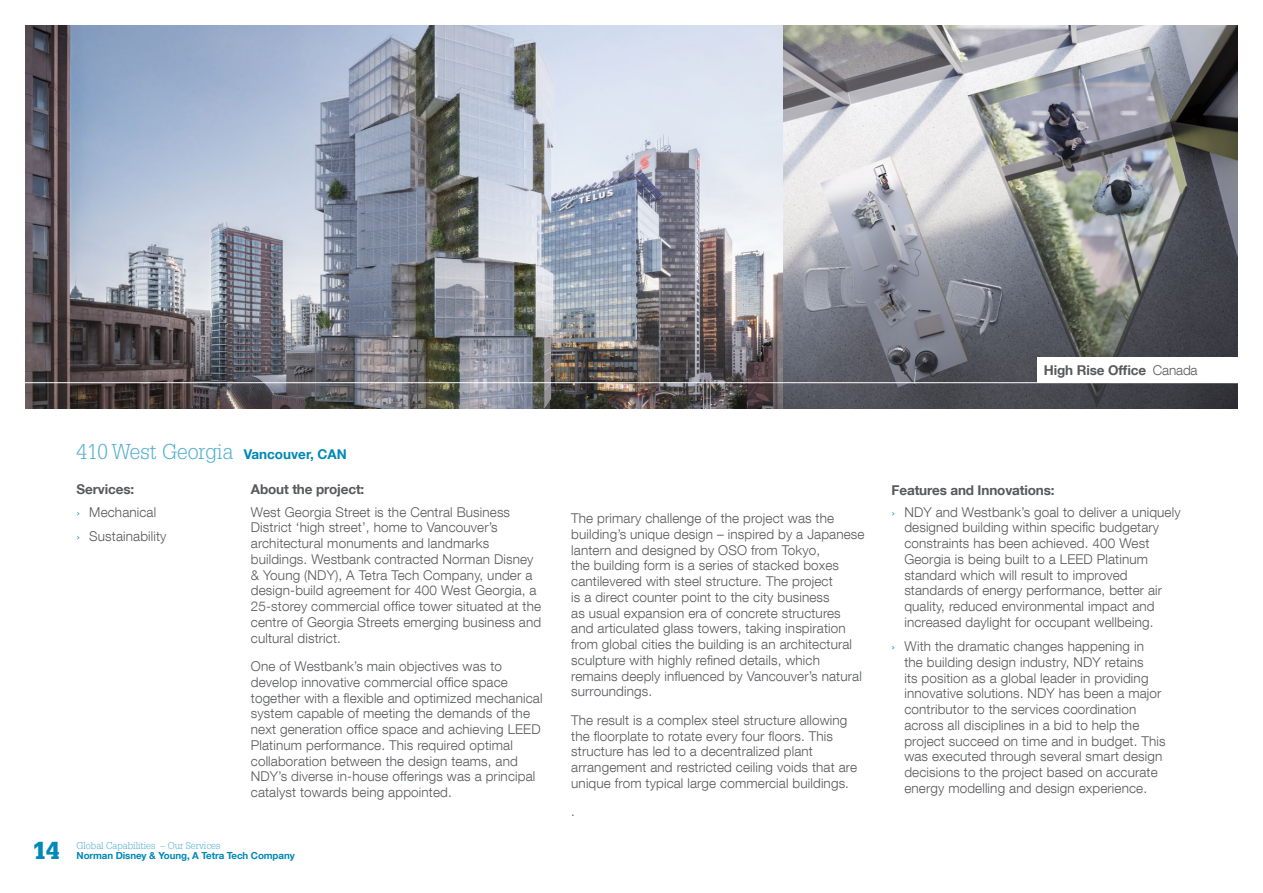
<style>
.page{position:relative;width:1263px;height:893px;background:#fff}
.page>*{position:absolute;margin:0;border:0;box-sizing:border-box;transform-origin:0 0}
.t1{font:900 24px "Glypha LT Std";color:#0088b7}
.t2{font:300 21px "Glypha LT Std";color:#51aed1}
.t3{font:300 13.5px/15.8px "Helvetica Neue LT Com";letter-spacing:.01em;color:#58595b}
.t4{font:700 13.5px "Helvetica Neue LT Com";letter-spacing:-.01em;color:#58595b}
.t5{font:700 9.75px "Helvetica Neue LT Com";letter-spacing:-.01em;color:#0088b7}
.t6{font:300 9.75px "Glypha LT Std";color:#51aed1}
.s1{font-family:"Helvetica Neue LT Com";font-weight:700;font-size:13.5px;color:#0088b7}
.s2{font-weight:700}
.s3{font-size:12px;color:#0088b7}
.s4{font-weight:300}
</style>
<div class="page">
<img style="left:26px;top:26px;width:1211px;height:382px">
<hr style="left:19px;top:382px;width:1230px;height:1px;background:#fff">
<div style="left:1037px;top:357px;width:226px;height:26px;background:#fff"></div>
<h2 class="t2" style="left:77px;top:440px;width:272px">410 West Georgia <span class="s1">Vancouver, CAN</span></h2>
<p class="t3" style="left:77px;top:478px;width:81px;line-height:22px"><span class="s2">Services:<br></span><span class="s3">›</span> Mechanical</p>
<p class="t3" style="left:77px;top:528px;width:92px"><span class="s3">›</span> Sustainability</p>
<p class="t4" style="left:251px;top:481px;width:115px">About the project:</p>
<p class="t3" style="left:251px;top:504px;width:292px">West Georgia Street is the Central Business District ‘high street’, home to Vancouver’s architectural monuments and landmarks buildings. Westbank contracted Norman Disney &amp; Young (NDY), A Tetra Tech Company, under a design-build agreement for 400 West Georgia, a 25-storey commercial office tower situated at the centre of Georgia Streets emerging business and cultural district.</p>
<p class="t3" style="left:251px;top:658px;width:293px">One of Westbank’s main objectives was to develop innovative commercial office space together with a flexible and optimized mechanical system capable of meeting the demands of the next generation office space and achieving LEED Platinum performance. This required optimal collaboration between the design teams, and NDY’s diverse in-house offerings was a principal catalyst towards being appointed.</p>
<h1 class="t1" style="left:33px;top:836px;width:28px">14</h1>
<p class="t6" style="left:77px;top:840px;width:145px">Global Capabilities – Our Services</p>
<p class="t5" style="left:77px;top:849px;width:220px">Norman Disney &amp; Young, A Tetra Tech Company</p>
<p class="t4" style="left:1044px;top:361px;width:155px">High Rise Office <span class="s4">Canada</span></p>
<p class="t3" style="left:571px;top:510px;width:295px">The primary challenge of the project was the building’s unique design – inspired by a Japanese lantern and designed by OSO from Tokyo,<br>the building form is a series of stacked boxes cantilevered with steel structure. The project<br>is a direct counter point to the city business<br>as usual expansion era of concrete structures and articulated glass towers, taking inspiration from global cities the building is an architectural sculpture with highly refined details, which remains deeply influenced by Vancouver’s natural surroundings.</p>
<p class="t3" style="left:571px;top:712px;width:287px">The result is a complex steel structure allowing the floorplate to rotate every four floors. This structure has led to a decentralized plant arrangement and restricted ceiling voids that are unique from typical large commercial buildings.</p>
<p class="t3" style="left:571px;top:803px;width:5px">.</p>
<p class="t3" style="left:891px;top:478px;width:291px;line-height:22px"><span class="s2">Features and Innovations:<br></span><span class="s3">›</span> NDY and Westbank’s goal to deliver a uniquely</p>
<p class="t3" style="left:904px;top:519px;width:259px">designed building within specific budgetary constraints has been achieved. 400 West Georgia is being built to a LEED Platinum standard which will result to improved standards of energy performance, better air quality, reduced environmental impact and increased daylight for occupant wellbeing.</p>
<p class="t3" style="left:904px;top:638px;width:263px;text-indent:-13px"><span class="s3">›</span> With the dramatic changes happening in the building design industry, NDY retains<br>its position as a global leader in providing innovative solutions. NDY has been a major contributor to the services coordination across all disciplines in a bid to help the project succeed on time and in budget. This was executed through several smart design decisions to the project based on accurate energy modelling and design experience.</p>
</div>
